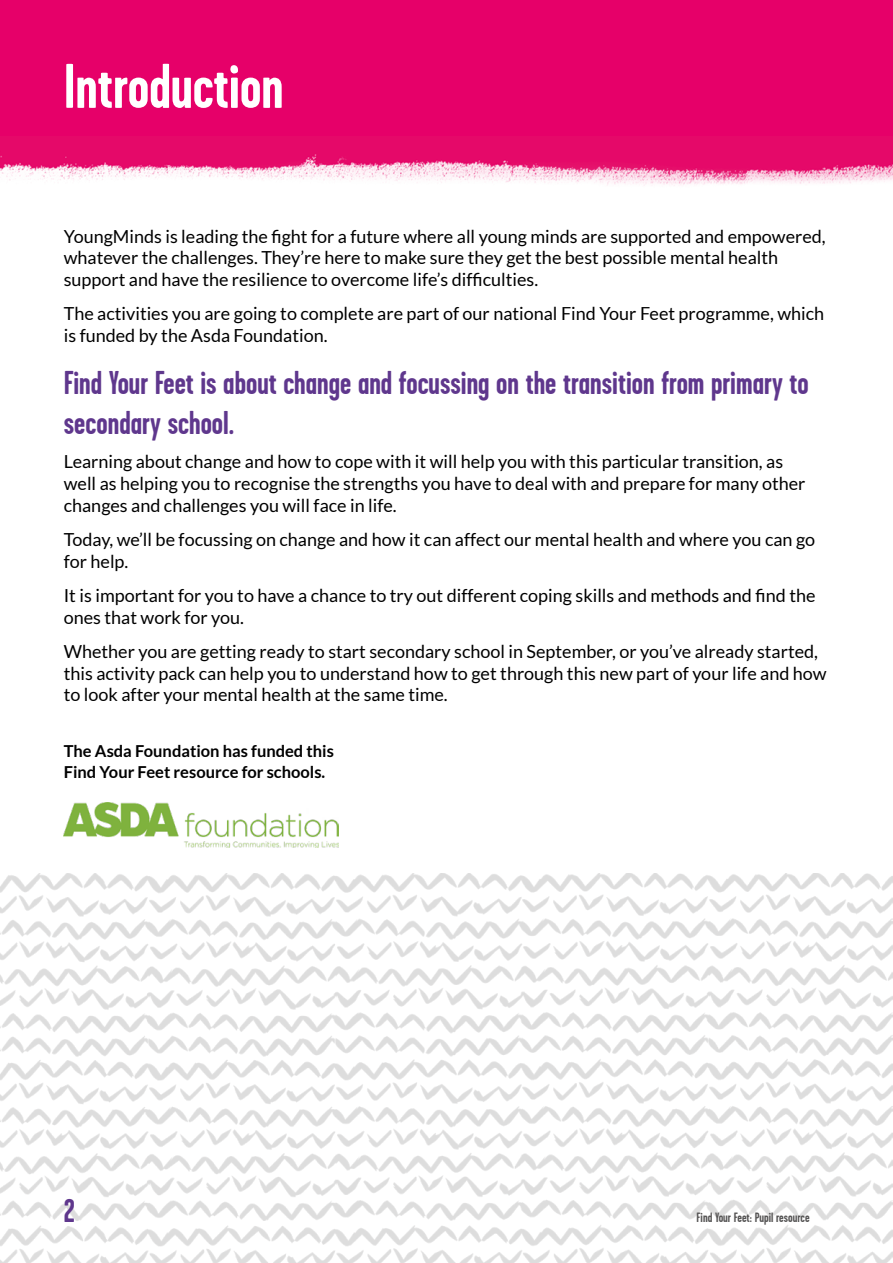
<style>
.page{position:relative;width:893px;height:1263px;background:#fff}
.page>*{position:absolute;margin:0;border:0;box-sizing:border-box;transform-origin:0 0}
.t1{font:700 63px "Garage Gothic";color:#fff}
.t2{font:700 33px/39.6px "Garage Gothic";color:#5f378d}
.t3{font:18px/21.6px "Lato";color:#000}
.t4{font:700 16.5px/21px "Lato";color:#000}
.t5{font:700 13.5px "Garage Gothic";color:#555454}
</style>
<div class="page">
<img style="left:0;top:873px;width:893px;height:390px">
<div style="left:0;top:0;width:893px;height:137px;background:#e60069"></div>
<img style="left:0;top:137px;width:893px;height:49px">
<img style="left:64px;top:802px;width:275px;height:45px">
<h1 class="t1" style="left:64px;top:53px;width:221px">Introduction</h1>
<p class="t3" style="left:64px;top:225px;width:763px">YoungMinds is leading the fight for a future where all young minds are supported and empowered, whatever the challenges. They’re here to make sure they get the best possible mental health support and have the resilience to overcome life’s difficulties.</p>
<p class="t3" style="left:64px;top:303px;width:762px">The activities you are going to complete are part of our national Find Your Feet programme, which is funded by the Asda Foundation.</p>
<h2 class="t2" style="left:64px;top:363px;width:746px">Find Your Feet is about change and focussing on the transition from primary to secondary school.</h2>
<p class="t3" style="left:64px;top:451px;width:743px">Learning about change and how to cope with it will help you with this particular transition, as well as helping you to recognise the strengths you have to deal with and prepare for many other changes and challenges you will face in life.</p>
<p class="t3" style="left:64px;top:528px;width:753px">Today, we’ll be focussing on change and how it can affect our mental health and where you can go for help.</p>
<p class="t3" style="left:64px;top:584px;width:753px">It is important for you to have a chance to try out different coping skills and methods and find the ones that work for you.</p>
<p class="t3" style="left:64px;top:640px;width:764px">Whether you are getting ready to start secondary school in September, or you’ve already started, this activity pack can help you to understand how to get through this new part of your life and how to look after your mental health at the same time.</p>
<p class="t4" style="left:64px;top:740px;width:272px">The Asda Foundation has funded this<br>Find Your Feet resource for schools.</p>
<h2 class="t2" style="left:64px;top:1191px;width:13px">2</h2>
<p class="t5" style="left:697px;top:1210px;width:114px">Find Your Feet: Pupil resource</p>
</div>
